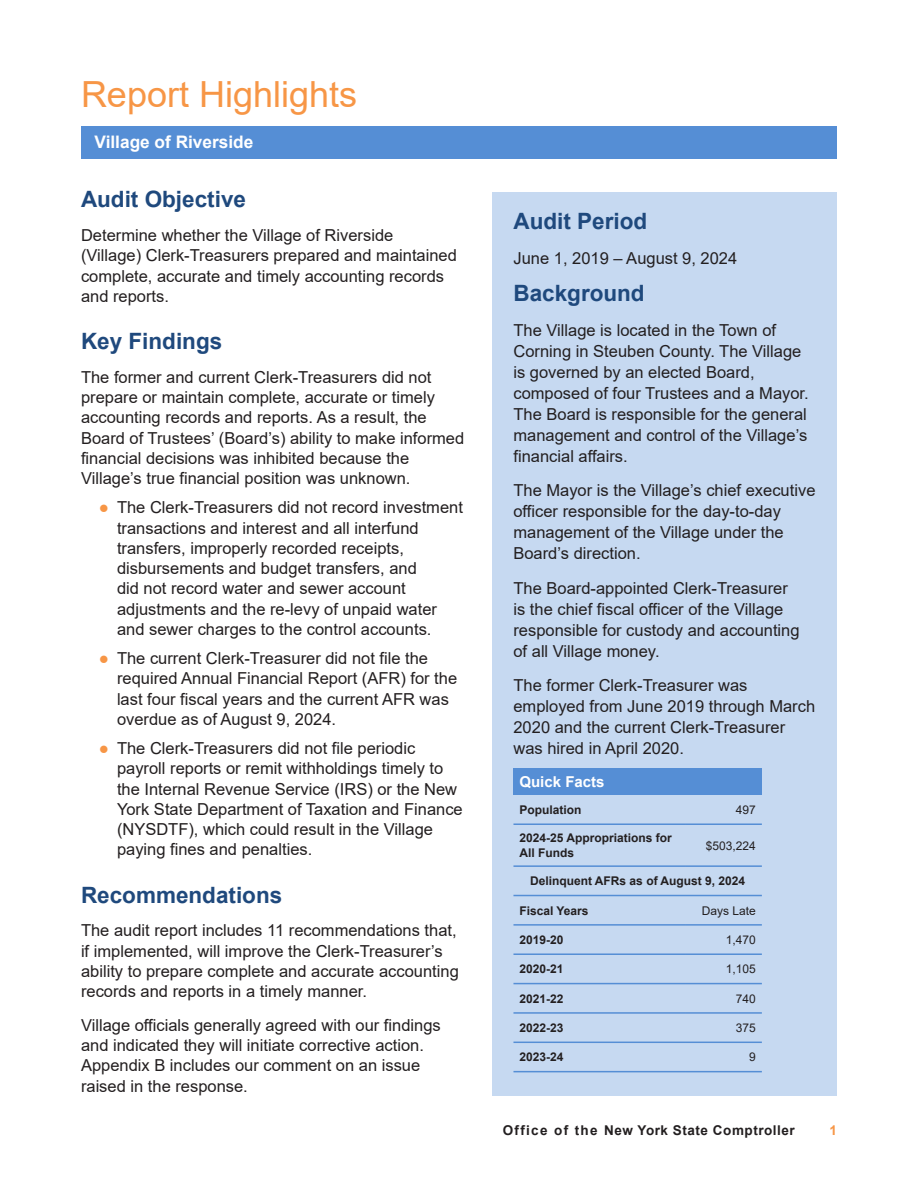
<style>
.page{position:relative;width:918px;height:1188px;background:#fff}
.page>*{position:absolute;margin:0;border:0;box-sizing:border-box;transform-origin:0 0}
.Section_Heads{font:36px "Arial";color:#f79646}
._2_Subheads{font:700 22.5px "Arial";color:#1f497d}
.Body_Text{font:700 22.5px "Arial";color:#1f497d}
.t1{font:700 17.25px "Arial";color:#fff}
.Body_Text-2{font:16.5px/20.2px "Arial";color:#231f20}
.Footnotes{font:700 15px "Arial";color:#fff}
.t2{font:700 13.5px "Arial";letter-spacing:.04em;color:#231f20}
.t3{font:700 13.5px "Arial";color:#f79646}
.Footnotes-2{font:700 12px/15px "Arial";color:#231f20}
.Footnotes-3{font:12px "Arial";color:#231f20}
.s1{color:#f79646}
</style>
<div class="page">
<hr style="left:81px;top:126px;width:756px;height:3px;background:#558ed5">
<div style="left:492px;top:192px;width:345px;height:903px;background:#c6d9f1"></div>
<div style="left:81px;top:128px;width:756px;height:31px;background:#558ed5"></div>
<div style="left:513px;top:768px;width:249px;height:27px;background:#558ed5"></div>
<hr style="left:513px;top:823px;width:172px;height:2px;background:#558ed5">
<hr style="left:685px;top:823px;width:77px;height:2px;background:#558ed5">
<hr style="left:513px;top:865px;width:172px;height:2px;background:#558ed5">
<hr style="left:685px;top:865px;width:77px;height:2px;background:#558ed5">
<hr style="left:513px;top:895px;width:172px;height:1px;background:#558ed5">
<hr style="left:685px;top:895px;width:77px;height:1px;background:#558ed5">
<hr style="left:513px;top:924px;width:172px;height:2px;background:#558ed5">
<hr style="left:685px;top:924px;width:77px;height:2px;background:#558ed5">
<hr style="left:513px;top:953px;width:172px;height:2px;background:#558ed5">
<hr style="left:685px;top:953px;width:77px;height:2px;background:#558ed5">
<hr style="left:513px;top:983px;width:172px;height:1px;background:#558ed5">
<hr style="left:685px;top:983px;width:77px;height:1px;background:#558ed5">
<hr style="left:513px;top:1012px;width:172px;height:2px;background:#558ed5">
<hr style="left:685px;top:1012px;width:77px;height:2px;background:#558ed5">
<hr style="left:513px;top:1042px;width:172px;height:1px;background:#558ed5">
<hr style="left:685px;top:1042px;width:77px;height:1px;background:#558ed5">
<hr style="left:513px;top:1071px;width:172px;height:1px;background:#558ed5">
<hr style="left:685px;top:1071px;width:77px;height:1px;background:#558ed5">
<p class="Section_Heads" style="left:81px;top:70px;width:278px">Report Highlights</p>
<p class="t1" style="left:94px;top:129px;width:160px">Village of Riverside</p>
<p class="_2_Subheads" style="left:81px;top:184px;width:167px">Audit Objective</p>
<p class="Body_Text-2" style="left:81px;top:225px;width:377px">Determine whether the Village of Riverside (Village) Clerk-Treasurers prepared and maintained complete, accurate and timely accounting records and reports.</p>
<p class="_2_Subheads" style="left:81px;top:325px;width:143px">Key Findings</p>
<p class="Body_Text-2" style="left:81px;top:367px;width:385px">The former and current Clerk-Treasurers did not prepare or maintain complete, accurate or timely accounting records and reports. As a result, the Board of Trustees’ (Board’s) ability to make informed financial decisions was inhibited because the Village’s true financial position was unknown.</p>
<p class="Body_Text-2" style="left:117px;top:497px;width:347px;text-indent:-18px"><span class="s1">●</span> The Clerk-Treasurers did not record investment transactions and interest and all interfund transfers, improperly recorded receipts, disbursements and budget transfers, and<br>did not record water and sewer account adjustments and the re-levy of unpaid water and sewer charges to the control accounts.</p>
<p class="Body_Text-2" style="left:117px;top:648px;width:342px;text-indent:-18px"><span class="s1">●</span> The current Clerk-Treasurer did not file the required Annual Financial Report (AFR) for the last four fiscal years and the current AFR was overdue as of August 9, 2024.</p>
<p class="Body_Text-2" style="left:117px;top:738px;width:347px;text-indent:-18px"><span class="s1">●</span> The Clerk-Treasurers did not file periodic payroll reports or remit withholdings timely to the Internal Revenue Service (IRS) or the New York State Department of Taxation and Finance (NYSDTF), which could result in the Village paying fines and penalties.</p>
<p class="_2_Subheads" style="left:81px;top:879px;width:203px">Recommendations</p>
<p class="Body_Text-2" style="left:81px;top:920px;width:379px">The audit report includes 11 recommendations that, if implemented, will improve the Clerk-Treasurer’s ability to prepare complete and accurate accounting records and reports in a timely manner.</p>
<p class="Body_Text-2" style="left:81px;top:1015px;width:361px">Village officials generally agreed with our findings and indicated they will initiate corrective action.<br>Appendix B includes our comment on an issue raised in the response.</p>
<p class="_2_Subheads" style="left:513px;top:206px;width:135px">Audit Period</p>
<p class="Body_Text-2" style="left:513px;top:248px;width:225px">June 1, 2019 – August 9, 2024</p>
<p class="Body_Text" style="left:513px;top:278px;width:133px">Background</p>
<p class="Body_Text-2" style="left:513px;top:319px;width:295px;line-height:21px">The Village is located in the Town of Corning in Steuben County. The Village is governed by an elected Board, composed of four Trustees and a Mayor.<br>The Board is responsible for the general management and control of the Village’s financial affairs.</p>
<p class="Body_Text-2" style="left:513px;top:480px;width:304px;line-height:21px">The Mayor is the Village’s chief executive officer responsible for the day-to-day management of the Village under the Board’s direction.</p>
<p class="Body_Text-2" style="left:513px;top:577px;width:288px;line-height:21px">The Board-appointed Clerk-Treasurer is the chief fiscal officer of the Village responsible for custody and accounting of all Village money.</p>
<p class="Body_Text-2" style="left:513px;top:675px;width:303px;line-height:21px">The former Clerk-Treasurer was employed from June 2019 through March<br>2020 and the current Clerk-Treasurer was hired in April 2020.</p>
<p class="Footnotes" style="left:519px;top:771px;width:87px">Quick Facts</p>
<p class="Footnotes-2" style="left:519px;top:802px;width:64px">Population</p>
<p class="Footnotes-3" style="left:736px;top:801px;width:22px">497</p>
<p class="Footnotes-2" style="left:519px;top:830px;width:154px">2024-25 Appropriations for<br>All Funds</p>
<p class="Footnotes-3" style="left:706px;top:837px;width:52px">$503,224</p>
<p class="Footnotes-2" style="left:530px;top:874px;width:217px">Delinquent AFRs as of August 9, 2024</p>
<p class="Footnotes-2" style="left:519px;top:903px;width:71px">Fiscal Years</p>
<p class="Footnotes-3" style="left:702px;top:902px;width:56px">Days Late</p>
<p class="Footnotes-2" style="left:519px;top:932px;width:46px">2019-20</p>
<p class="Footnotes-3" style="left:726px;top:931px;width:32px">1,470</p>
<p class="Footnotes-2" style="left:519px;top:962px;width:46px">2020-21</p>
<p class="Footnotes-3" style="left:726px;top:961px;width:32px">1,105</p>
<p class="Footnotes-2" style="left:519px;top:991px;width:46px">2021-22</p>
<p class="Footnotes-3" style="left:736px;top:990px;width:22px">740</p>
<p class="Footnotes-2" style="left:519px;top:1020px;width:46px">2022-23</p>
<p class="Footnotes-3" style="left:736px;top:1020px;width:22px">375</p>
<p class="Footnotes-2" style="left:519px;top:1050px;width:46px">2023-24</p>
<p class="Footnotes-3" style="left:749px;top:1049px;width:8px">9</p>
<p class="t2" style="left:503px;top:1121px;width:294px">Office of the New York State Comptroller</p>
<p class="t3" style="left:829px;top:1121px;width:9px">1</p>
</div>
